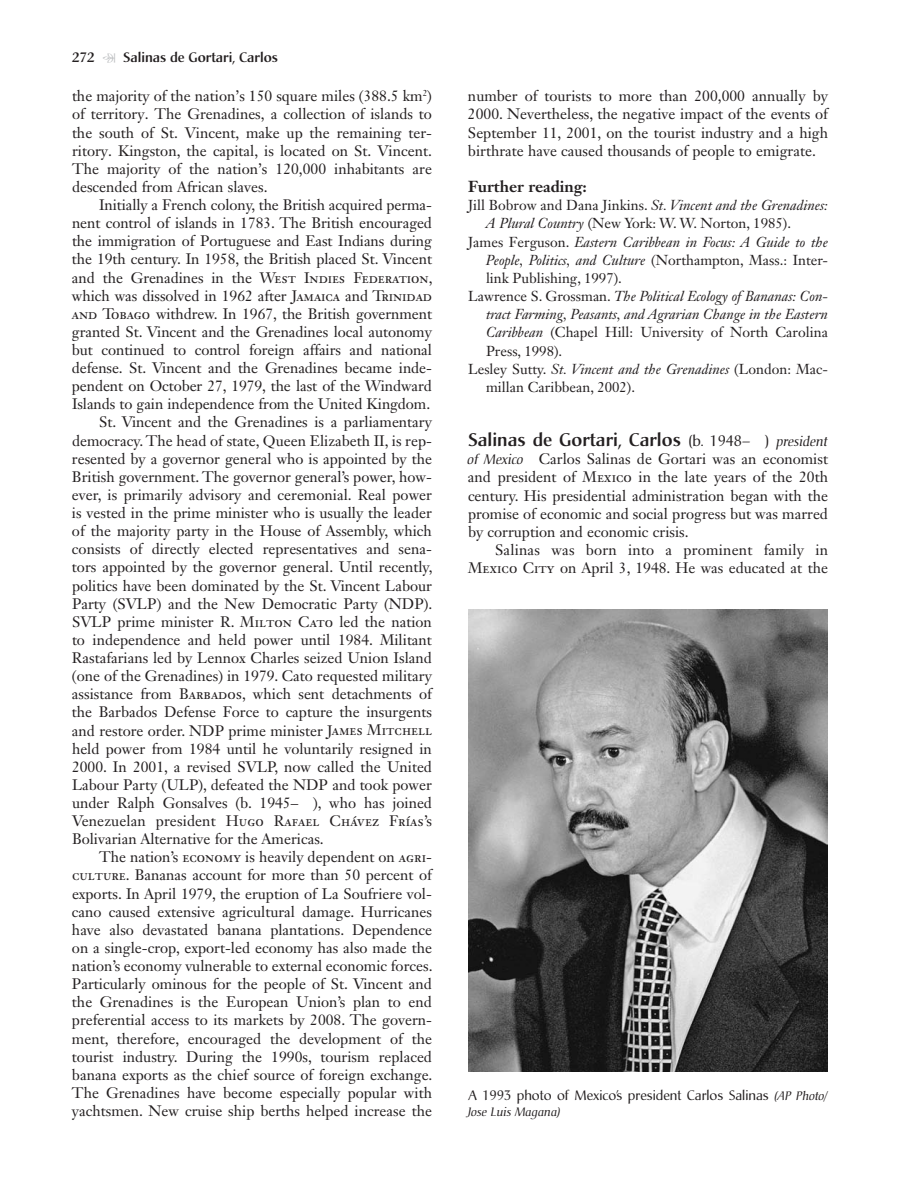
<style>
.page{position:relative;width:918px;height:1188px;background:#fff}
.page>*{position:absolute;margin:0;border:0;box-sizing:border-box;transform-origin:0 0}
.t1{font:500 18px "Christiana";color:#231f20}
.t2{font:700 15.75px "Janson Text LT Std";color:#231f20}
.t3{font:15px/18.1px "Janson Text LT Std";color:#231f20;text-align:justify}
.t4{font:italic 14.25px "Janson Text LT Std";color:#231f20}
.t5{font:14.25px "Janson Text LT Std";color:#231f20}
.t6{font:13.5px "Christiana";color:#231f20}
.t7{font:500 13.5px "Christiana";color:#231f20}
.t8{font:italic 12px "Christiana";color:#231f20}
.s1{font-family:"Type Embellishments Two Plain";font-weight:400;font-size:15px;color:#bcbec0}
.s2{font-style:normal}
.s3{font-style:italic}
.s4{font-weight:400;font-size:15px}
.s5{font-weight:400;font-style:italic;font-size:13.5px}
.s6{font-family:"Christiana";font-style:italic;font-size:13.5px}
.s7{font-style:italic;font-size:12px}
</style>
<div class="page">
<img style="left:468px;top:609px;width:360px;height:462px">
<p class="t7" style="left:72px;top:49px;width:208px">272 <span class="s1">?</span> Salinas de Gortari, Carlos</p>
<p class="t3" style="left:72px;top:87px;width:362px">the majority of the nation’s 150 square miles (388.5 km<sup>2</sup>)</p>
<p class="t3" style="left:72px;top:105px;width:362px">of territory. The Grenadines, a collection of islands to</p>
<p class="t3" style="left:72px;top:123px;width:361px">the south of St. Vincent, make up the remaining ter-</p>
<p class="t3" style="left:72px;top:141px;width:361px">ritory. Kingston, the capital, is located on St. Vincent.</p>
<p class="t3" style="left:72px;top:159px;width:362px">The majority of the nation’s 120,000 inhabitants are</p>
<p class="t3" style="left:72px;top:178px;width:197px">descended from African slaves.</p>
<p class="t3" style="left:99px;top:196px;width:335px">Initially a French colony, the British acquired perma-</p>
<p class="t3" style="left:72px;top:214px;width:361px">nent control of islands in 1783. The British encouraged</p>
<p class="t3" style="left:72px;top:232px;width:362px">the immigration of Portuguese and East Indians during</p>
<p class="t3" style="left:72px;top:250px;width:362px">the 19th century. In 1958, the British placed St. Vincent</p>
<p class="t3" style="left:72px;top:268px;width:362px">and the Grenadines in the West Indies Federation,</p>
<p class="t3" style="left:72px;top:286px;width:362px">which was dissolved in 1962 after Jamaica and Trinidad</p>
<p class="t3" style="left:72px;top:304px;width:362px">and Tobago withdrew. In 1967, the British government</p>
<p class="t3" style="left:72px;top:322px;width:362px">granted St. Vincent and the Grenadines local autonomy</p>
<p class="t3" style="left:72px;top:341px;width:362px">but continued to control foreign affairs and national</p>
<p class="t3" style="left:72px;top:359px;width:362px">defense. St. Vincent and the Grenadines became inde-</p>
<p class="t3" style="left:72px;top:377px;width:362px">pendent on October 27, 1979, the last of the Windward</p>
<p class="t3" style="left:72px;top:395px;width:360px">Islands to gain independence from the United Kingdom.</p>
<p class="t3" style="left:99px;top:413px;width:335px">St. Vincent and the Grenadines is a parliamentary</p>
<p class="t3" style="left:72px;top:431px;width:361px">democracy. The head of state, Queen Elizabeth II, is rep-</p>
<p class="t3" style="left:72px;top:449px;width:361px">resented by a governor general who is appointed by the</p>
<p class="t3" style="left:72px;top:467px;width:362px">British government. The governor general’s power, how-</p>
<p class="t3" style="left:72px;top:486px;width:362px">ever, is primarily advisory and ceremonial. Real power</p>
<p class="t3" style="left:72px;top:504px;width:361px">is vested in the prime minister who is usually the leader</p>
<p class="t3" style="left:72px;top:522px;width:361px">of the majority party in the House of Assembly, which</p>
<p class="t3" style="left:72px;top:540px;width:362px">consists of directly elected representatives and sena-</p>
<p class="t3" style="left:72px;top:558px;width:362px">tors appointed by the governor general. Until recently,</p>
<p class="t3" style="left:72px;top:576px;width:362px">politics have been dominated by the St. Vincent Labour</p>
<p class="t3" style="left:72px;top:594px;width:362px">Party (SVLP) and the New Democratic Party (NDP).</p>
<p class="t3" style="left:72px;top:612px;width:361px">SVLP prime minister R. Milton Cato led the nation</p>
<p class="t3" style="left:72px;top:631px;width:362px">to independence and held power until 1984. Militant</p>
<p class="t3" style="left:72px;top:649px;width:361px">Rastafarians led by Lennox Charles seized Union Island</p>
<p class="t3" style="left:72px;top:667px;width:362px">(one of the Grenadines) in 1979. Cato requested military</p>
<p class="t3" style="left:72px;top:685px;width:363px">assistance from Barbados, which sent detachments of</p>
<p class="t3" style="left:72px;top:703px;width:361px">the Barbados Defense Force to capture the insurgents</p>
<p class="t3" style="left:72px;top:721px;width:362px">and restore order. NDP prime minister James Mitchell</p>
<p class="t3" style="left:72px;top:739px;width:361px">held power from 1984 until he voluntarily resigned in</p>
<p class="t3" style="left:72px;top:757px;width:361px">2000. In 2001, a revised SVLP, now called the United</p>
<p class="t3" style="left:72px;top:775px;width:361px">Labour Party (ULP), defeated the NDP and took power</p>
<p class="t3" style="left:72px;top:794px;width:362px">under Ralph Gonsalves (b. 1945– ), who has joined</p>
<p class="t3" style="left:72px;top:812px;width:362px">Venezuelan president Hugo Rafael Chávez Frías’s</p>
<p class="t3" style="left:72px;top:830px;width:253px">Bolivarian Alternative for the Americas.</p>
<p class="t3" style="left:99px;top:848px;width:335px">The nation’s economy is heavily dependent on agri-</p>
<p class="t3" style="left:72px;top:866px;width:363px">culture. Bananas account for more than 50 percent of</p>
<p class="t3" style="left:72px;top:884px;width:361px">exports. In April 1979, the eruption of La Soufriere vol-</p>
<p class="t3" style="left:72px;top:902px;width:362px">cano caused extensive agricultural damage. Hurricanes</p>
<p class="t3" style="left:72px;top:920px;width:362px">have also devastated banana plantations. Dependence</p>
<p class="t3" style="left:72px;top:939px;width:362px">on a single-crop, export-led economy has also made the</p>
<p class="t3" style="left:72px;top:957px;width:362px">nation’s economy vulnerable to external economic forces.</p>
<p class="t3" style="left:72px;top:975px;width:361px">Particularly ominous for the people of St. Vincent and</p>
<p class="t3" style="left:72px;top:993px;width:361px">the Grenadines is the European Union’s plan to end</p>
<p class="t3" style="left:72px;top:1011px;width:361px">preferential access to its markets by 2008. The govern-</p>
<p class="t3" style="left:72px;top:1029px;width:361px">ment, therefore, encouraged the development of the</p>
<p class="t3" style="left:72px;top:1047px;width:362px">tourist industry. During the 1990s, tourism replaced</p>
<p class="t3" style="left:72px;top:1065px;width:362px">banana exports as the chief source of foreign exchange.</p>
<p class="t3" style="left:72px;top:1083px;width:362px">The Grenadines have become especially popular with</p>
<p class="t3" style="left:72px;top:1102px;width:362px">yachtsmen. New cruise ship berths helped increase the</p>
<p class="t3" style="left:468px;top:87px;width:363px">number of tourists to more than 200,000 annually by 2000. Nevertheless, the negative impact of the events of September 11, 2001, on the tourist industry and a high birthrate have caused thousands of people to emigrate.</p>
<p class="t2" style="left:468px;top:176px;width:121px">Further reading:</p>
<p class="t4" style="left:468px;top:196px;width:362px"><span class="s2">Jill Bobrow and Dana Jinkins.</span> St. Vincent and the Grenadines:</p>
<p class="t5" style="left:486px;top:214px;width:307px"><span class="s3">A Plural Country</span> (New York: W. W. Norton, 1985).</p>
<p class="t4" style="left:468px;top:233px;width:361px"><span class="s2">James Ferguson.</span> Eastern Caribbean in Focus: A Guide to the</p>
<p class="t4" style="left:486px;top:251px;width:344px">People, Politics, and Culture <span class="s2">(Northampton, Mass.: Inter-</span></p>
<p class="t5" style="left:486px;top:269px;width:137px">link Publishing, 1997).</p>
<p class="t4" style="left:468px;top:287px;width:361px"><span class="s2">Lawrence S. Grossman.</span> The Political Ecology of Bananas: Con-</p>
<p class="t4" style="left:486px;top:305px;width:344px">tract Farming, Peasants, and Agrarian Change in the Eastern</p>
<p class="t5" style="left:486px;top:323px;width:343px"><span class="s3">Caribbean</span> (Chapel Hill: University of North Carolina</p>
<p class="t5" style="left:486px;top:342px;width:78px">Press, 1998).</p>
<p class="t4" style="left:468px;top:360px;width:361px"><span class="s2">Lesley Sutty.</span> St. Vincent and the Grenadines <span class="s2">(London: Mac-</span></p>
<p class="t5" style="left:486px;top:378px;width:151px">millan Caribbean, 2002).</p>
<p class="t1" style="left:468px;top:428px;width:362px">Salinas de Gortari, Carlos <span class="s4">(b. 1948– )</span> <span class="s5">president</span></p>
<p class="t3" style="left:468px;top:450px;width:362px"><span class="s6">of Mexico</span> Carlos Salinas de Gortari was an economist</p>
<p class="t3" style="left:468px;top:468px;width:362px">and president of Mexico in the late years of the 20th</p>
<p class="t3" style="left:468px;top:486px;width:362px">century. His presidential administration began with the</p>
<p class="t3" style="left:468px;top:504px;width:362px">promise of economic and social progress but was marred</p>
<p class="t3" style="left:468px;top:522px;width:222px">by corruption and economic crisis.</p>
<p class="t3" style="left:495px;top:541px;width:335px">Salinas was born into a prominent family in</p>
<p class="t3" style="left:468px;top:559px;width:361px">Mexico City on April 3, 1948. He was educated at the</p>
<p class="t6" style="left:468px;top:1086px;width:361px">A 1993 photo of Mexico’s president Carlos Salinas <span class="s7">(AP Photo/</span></p>
<p class="t8" style="left:468px;top:1105px;width:94px">Jose Luis Magana)</p>
</div>
